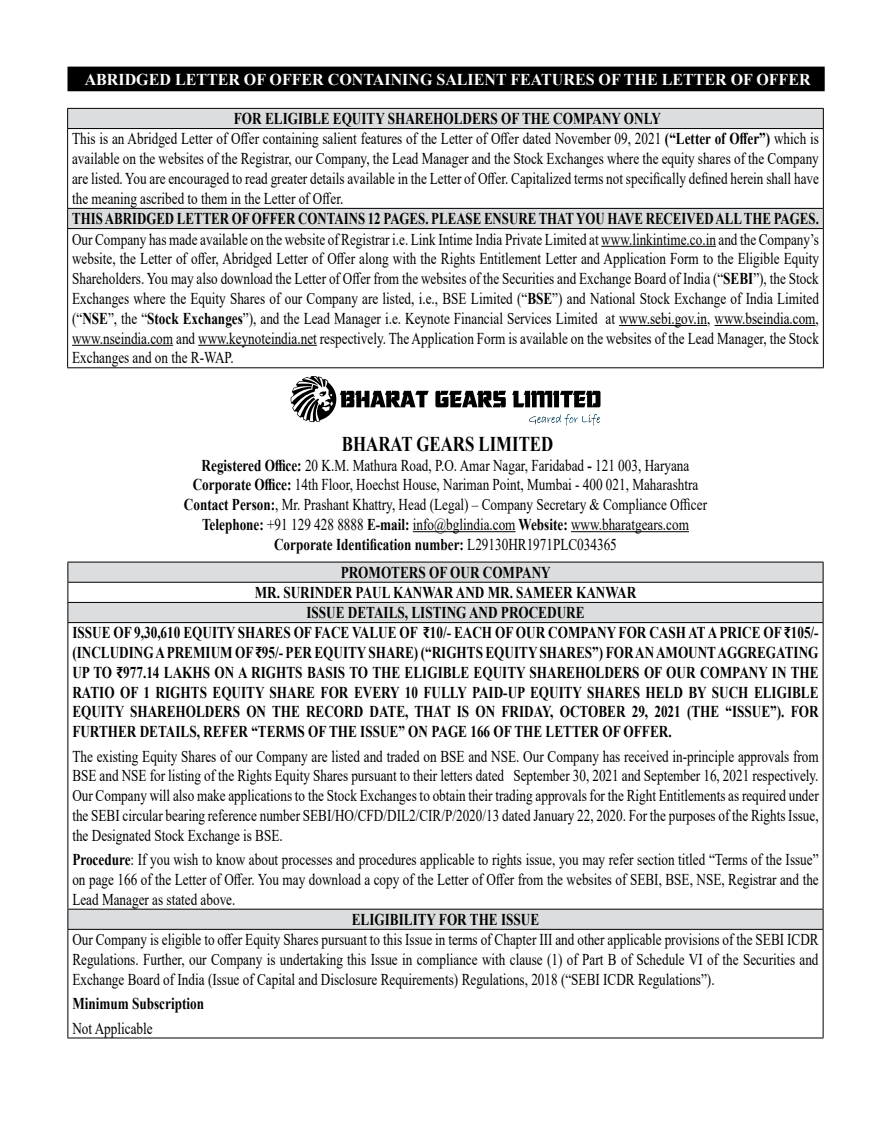
<style>
.page{position:relative;width:891px;height:1134px;background:#fff}
.page>*{position:absolute;margin:0;border:0;box-sizing:border-box;transform-origin:0 0}
.t1{font:700 21px "Times New Roman";color:#000;scale:.8 1}
.t2{font:16.5px/19.8px "Times New Roman";color:#000;text-align:justify;scale:.8 1}
.t3{font:700 16.5px "Times New Roman";color:#000;scale:.8 1}
.t4{font:700 16.5px "Times New Roman";color:#000;scale:.78 1}
.t5{font:700 16.5px "Times New Roman";color:#fff}
.s1{font-weight:700}
</style>
<div class="page">
<div style="left:68px;top:67px;width:756px;height:24px;background:#000"></div>
<hr style="left:68px;top:67px;width:757px;height:1px;background:#000">
<hr style="left:823px;top:68px;width:2px;height:22px;background:#000">
<hr style="left:68px;top:90px;width:757px;height:1px;background:#000">
<hr style="left:413px;top:531px;width:103px;height:1px;background:#000">
<hr style="left:571px;top:531px;width:118px;height:1px;background:#000">
<svg style="left:68px;top:109px;width:755px;height:119px"></svg>
<hr style="left:67px;top:108px;width:757px;height:1px;background:#000">
<svg style="left:67px;top:109px;width:1px;height:19px"></svg>
<svg style="left:823px;top:109px;width:1px;height:19px"></svg>
<hr style="left:67px;top:128px;width:757px;height:1px;background:#000">
<hr style="left:67px;top:129px;width:1px;height:79px;background:#000">
<hr style="left:823px;top:129px;width:1px;height:79px;background:#000">
<hr style="left:67px;top:208px;width:757px;height:1px;background:#000">
<svg style="left:67px;top:209px;width:1px;height:19px"></svg>
<svg style="left:823px;top:209px;width:1px;height:19px"></svg>
<hr style="left:67px;top:228px;width:757px;height:1px;background:#000">
<hr style="left:67px;top:229px;width:1px;height:138px;background:#000">
<hr style="left:823px;top:229px;width:1px;height:138px;background:#000">
<hr style="left:67px;top:367px;width:757px;height:1px;background:#000">
<hr style="left:601px;top:246px;width:115px;height:1px;background:#000">
<hr style="left:619px;top:325px;width:88px;height:1px;background:#000">
<hr style="left:715px;top:325px;width:101px;height:1px;background:#000">
<hr style="left:72px;top:345px;width:101px;height:1px;background:#000">
<hr style="left:198px;top:345px;width:119px;height:1px;background:#000">
<svg style="left:435px;top:391px;width:71px;height:16px"></svg>
<svg style="left:512px;top:391px;width:88px;height:16px"></svg>
<svg style="left:291px;top:376px;width:138px;height:46px"></svg>
<svg style="left:529px;top:414px;width:71px;height:12px"></svg>
<div style="left:69px;top:563px;width:754px;height:19px;background:#dcddde"></div>
<svg style="left:69px;top:583px;width:754px;height:455px"></svg>
<hr style="left:68px;top:562px;width:756px;height:1px;background:#000">
<hr style="left:68px;top:582px;width:756px;height:1px;background:#000">
<hr style="left:68px;top:602px;width:756px;height:1px;background:#000">
<svg style="left:68px;top:562px;width:1px;height:60px"></svg>
<svg style="left:823px;top:562px;width:1px;height:60px"></svg>
<hr style="left:68px;top:622px;width:756px;height:1px;background:#000">
<hr style="left:68px;top:623px;width:1px;height:286px;background:#000">
<hr style="left:823px;top:623px;width:1px;height:286px;background:#000">
<hr style="left:68px;top:909px;width:756px;height:1px;background:#000">
<svg style="left:68px;top:910px;width:1px;height:19px"></svg>
<svg style="left:823px;top:910px;width:1px;height:19px"></svg>
<hr style="left:68px;top:929px;width:756px;height:1px;background:#000">
<hr style="left:68px;top:930px;width:1px;height:108px;background:#000">
<hr style="left:823px;top:930px;width:1px;height:108px;background:#000">
<hr style="left:68px;top:1038px;width:756px;height:1px;background:#000">
<p class="t5" style="left:85px;top:67px;width:727px">ABRIDGED LETTER OF OFFER CONTAINING SALIENT FEATURES OF THE LETTER OF OFFER</p>
<p class="t2" style="left:72px;top:108px;width:935px;text-align:left;text-indent:162px"><span class="s1">FOR ELIGIBLE EQUITY SHAREHOLDERS OF THE COMPANY ONLY<br></span>This is an Abridged Letter of Offer containing salient features of the Letter of Offer dated November 09, 2021 <span class="s1">(“Letter of Offer”)</span> which is available on the websites of the Registrar, our Company, the Lead Manager and the Stock Exchanges where the equity shares of the Company are listed. You are encouraged to read greater details available in the Letter of Offer. Capitalized terms not specifically defined herein shall have the meaning ascribed to them in the Letter of Offer.</p>
<p class="t4" style="left:72px;top:207px;width:959px">THIS ABRIDGED LETTER OF OFFER CONTAINS 12 PAGES. PLEASE ENSURE THAT YOU HAVE RECEIVED ALL THE PAGES.</p>
<p class="t2" style="left:72px;top:229px;width:935px">Our Company has made available on the website of Registrar i.e. Link Intime India Private Limited at www.linkintime.co.in and the Company’s website, the Letter of offer, Abridged Letter of Offer along with the Rights Entitlement Letter and Application Form to the Eligible Equity Shareholders. You may also download the Letter of Offer from the websites of the Securities and Exchange Board of India (“<span class="s1">SEBI</span>”), the Stock Exchanges where the Equity Shares of our Company are listed, i.e., BSE Limited (“<span class="s1">BSE</span>”) and National Stock Exchange of India Limited (“<span class="s1">NSE</span>”, the “<span class="s1">Stock Exchanges</span>”), and the Lead Manager i.e. Keynote Financial Services Limited at www.sebi.gov.in, www.bseindia.com, www.nseindia.com and www.keynoteindia.net respectively. The Application Form is available on the websites of the Lead Manager, the Stock Exchanges and on the R-WAP.</p>
<p class="t1" style="left:342px;top:429px;width:266px">BHARAT GEARS LIMITED</p>
<p class="t2" style="left:184px;top:455px;width:655px;text-align:center"><span class="s1">Registered Office:</span> 20 K.M. Mathura Road, P.O. Amar Nagar, Faridabad <span class="s1">-</span> 121 003, Haryana <span class="s1">Corporate Office:</span> 14th Floor, Hoechst House, Nariman Point, Mumbai - 400 021, Maharashtra <span class="s1">Contact Person:</span>, Mr. Prashant Khattry, Head (Legal) – Company Secretary &amp; Compliance Officer <span class="s1">Telephone:</span> +91 129 428 8888 <span class="s1">E-mail:</span> info@bglindia.com <span class="s1">Website:</span> www.bharatgears.com <span class="s1">Corporate Identification number:</span> L29130HR1971PLC034365</p>
<p class="t3" style="left:341px;top:560px;width:264px">PROMOTERS OF OUR COMPANY</p>
<p class="t3" style="left:255px;top:581px;width:478px">MR. SURINDER PAUL KANWAR AND MR. SAMEER KANWAR</p>
<p class="t3" style="left:306px;top:601px;width:349px">ISSUE DETAILS, LISTING AND PROCEDURE</p>
<p class="t3" style="left:72px;top:621px;width:934px">ISSUE OF 9,30,610 EQUITY SHARES OF FACE VALUE OF ₹10/- EACH OF OUR COMPANY FOR CASH AT A PRICE OF ₹105/-</p>
<p class="t3" style="left:72px;top:641px;width:934px">(INCLUDING A PREMIUM OF ₹95/- PER EQUITY SHARE) (“RIGHTS EQUITY SHARES”) FOR AN AMOUNT AGGREGATING</p>
<p class="t3" style="left:72px;top:660px;width:934px">UP TO ₹977.14 LAKHS ON A RIGHTS BASIS TO THE ELIGIBLE EQUITY SHAREHOLDERS OF OUR COMPANY IN THE</p>
<p class="t3" style="left:72px;top:680px;width:934px">RATIO OF 1 RIGHTS EQUITY SHARE FOR EVERY 10 FULLY PAID-UP EQUITY SHARES HELD BY SUCH ELIGIBLE</p>
<p class="t3" style="left:72px;top:700px;width:934px">EQUITY SHAREHOLDERS ON THE RECORD DATE, THAT IS ON FRIDAY, OCTOBER 29, 2021 (THE “ISSUE”). FOR</p>
<p class="t3" style="left:72px;top:720px;width:751px">FURTHER DETAILS, REFER “TERMS OF THE ISSUE” ON PAGE 166 OF THE LETTER OF OFFER.</p>
<p class="t2" style="left:72px;top:746px;width:935px">The existing Equity Shares of our Company are listed and traded on BSE and NSE. Our Company has received in-principle approvals from BSE and NSE for listing of the Rights Equity Shares pursuant to their letters dated September 30, 2021 and September 16, 2021 respectively.<br>Our Company will also make applications to the Stock Exchanges to obtain their trading approvals for the Right Entitlements as required under the SEBI circular bearing reference number SEBI/HO/CFD/DIL2/CIR/P/2020/13 dated January 22, 2020. For the purposes of the Rights Issue, the Designated Stock Exchange is BSE.</p>
<p class="t2" style="left:72px;top:849px;width:935px"><span class="s1">Procedure</span>: If you wish to know about processes and procedures applicable to rights issue, you may refer section titled “Terms of the Issue” on page 166 of the Letter of Offer. You may download a copy of the Letter of Offer from the websites of SEBI, BSE, NSE, Registrar and the Lead Manager as stated above.</p>
<p class="t3" style="left:352px;top:907px;width:236px">ELIGIBILITY FOR THE ISSUE</p>
<p class="t2" style="left:72px;top:929px;width:934px">Our Company is eligible to offer Equity Shares pursuant to this Issue in terms of Chapter III and other applicable provisions of the SEBI ICDR Regulations. Further, our Company is undertaking this Issue in compliance with clause (1) of Part B of Schedule VI of the Securities and Exchange Board of India (Issue of Capital and Disclosure Requirements) Regulations, 2018 (“SEBI ICDR Regulations”).</p>
<p class="t3" style="left:72px;top:992px;width:166px">Minimum Subscription</p>
<p class="t2" style="left:72px;top:1018px;width:102px">Not Applicable</p>
</div>
